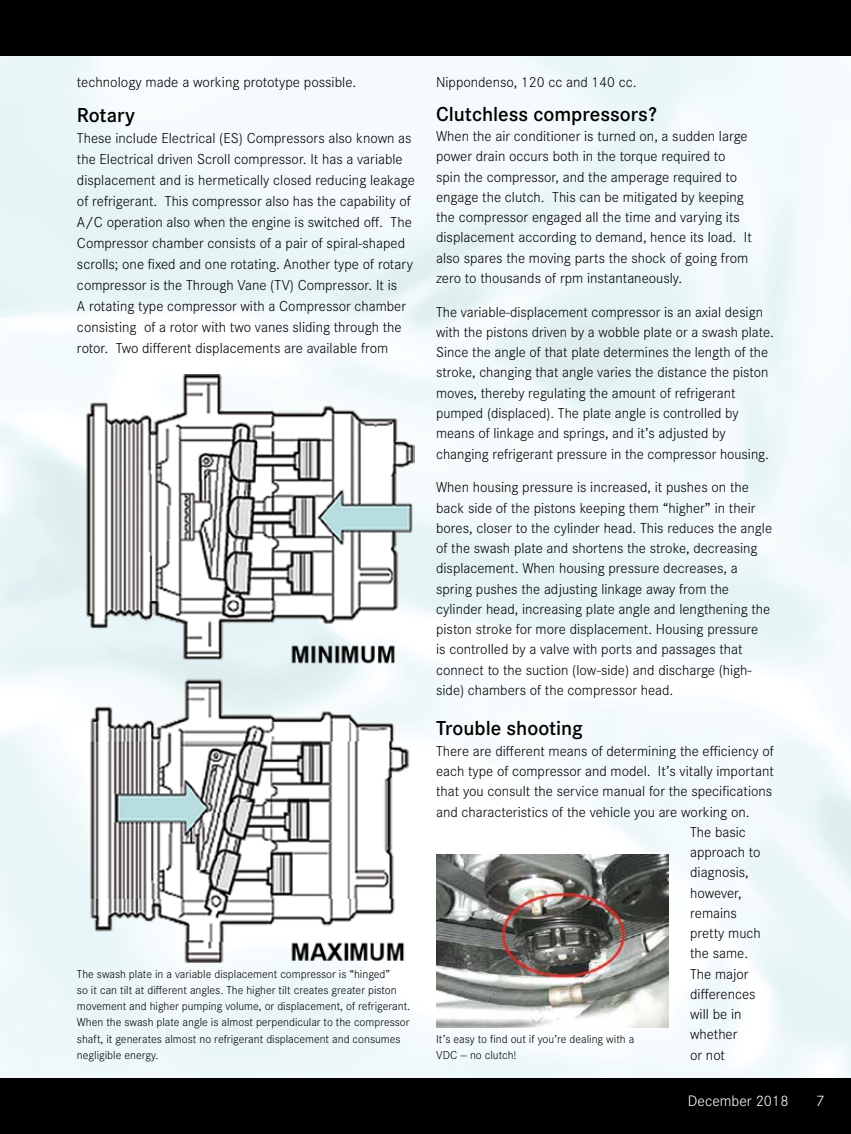
<style>
.page{position:relative;width:851px;height:1134px;background:#fff}
.page>*{position:absolute;margin:0;border:0;box-sizing:border-box;transform-origin:0 0}
.Chapter_Title{font:600 21px "Corporate S";color:#000}
.t1{font:300 15.75px "Corporate S";color:#fff}
.Copy{font:300 15px/20.2px "Corporate S";color:#000}
.t2{font:300 12px/16.2px "Corporate S";color:#000}
</style>
<div class="page">
<img style="left:0;top:55px;width:850px;height:1024px">
<div style="left:0;top:1079px;width:850px;height:55px;background:#000"></div>
<div style="left:0;top:0;width:850px;height:55px;background:#000"></div>
<img style="left:85px;top:375px;width:330px;height:588px">
<img style="left:436px;top:854px;width:233px;height:174px">
<p class="Copy" style="left:77px;top:71px;width:281px">technology made a working prototype possible.</p>
<p class="Chapter_Title" style="left:77px;top:100px;width:59px">Rotary</p>
<p class="Copy" style="left:77px;top:127px;width:339px;line-height:21px">These include Electrical (ES) Compressors also known as the Electrical driven Scroll compressor. It has a variable displacement and is hermetically closed reducing leakage of refrigerant. This compressor also has the capability of A/C operation also when the engine is switched off. The Compressor chamber consists of a pair of spiral-shaped scrolls; one fixed and one rotating. Another type of rotary compressor is the Through Vane (TV) Compressor. It is<br>A rotating type compressor with a Compressor chamber consisting of a rotor with two vanes sliding through the rotor. Two different displacements are available from</p>
<p class="t2" style="left:77px;top:965px;width:335px">The swash plate in a variable displacement compressor is “hinged”<br>so it can tilt at different angles. The higher tilt creates greater piston movement and higher pumping volume, or displacement, of refrigerant.<br>When the swash plate angle is almost perpendicular to the compressor shaft, it generates almost no refrigerant displacement and consumes negligible energy.</p>
<p class="Copy" style="left:436px;top:71px;width:202px">Nippondenso, 120 cc and 140 cc.</p>
<p class="Chapter_Title" style="left:436px;top:100px;width:222px">Clutchless compressors?</p>
<p class="Copy" style="left:436px;top:125px;width:317px">When the air conditioner is turned on, a sudden large power drain occurs both in the torque required to spin the compressor, and the amperage required to engage the clutch. This can be mitigated by keeping the compressor engaged all the time and varying its displacement according to demand, hence its load. It also spares the moving parts the shock of going from zero to thousands of rpm instantaneously.</p>
<p class="Copy" style="left:436px;top:301px;width:339px">The variable-displacement compressor is an axial design with the pistons driven by a wobble plate or a swash plate.<br>Since the angle of that plate determines the length of the stroke, changing that angle varies the distance the piston moves, thereby regulating the amount of refrigerant pumped (displaced). The plate angle is controlled by means of linkage and springs, and it’s adjusted by changing refrigerant pressure in the compressor housing.</p>
<p class="Copy" style="left:436px;top:477px;width:337px">When housing pressure is increased, it pushes on the back side of the pistons keeping them “higher” in their bores, closer to the cylinder head. This reduces the angle of the swash plate and shortens the stroke, decreasing displacement. When housing pressure decreases, a spring pushes the adjusting linkage away from the cylinder head, increasing plate angle and lengthening the piston stroke for more displacement. Housing pressure<br>is controlled by a valve with ports and passages that connect to the suction (low-side) and discharge (high&shy;side) chambers of the compressor head.</p>
<p class="Chapter_Title" style="left:436px;top:714px;width:148px">Trouble shooting</p>
<p class="Copy" style="left:436px;top:740px;width:339px">There are different means of determining the efficiency of</p>
<p class="Copy" style="left:436px;top:760px;width:339px">each type of compressor and model. It’s vitally important</p>
<p class="Copy" style="left:436px;top:781px;width:337px">that you consult the service manual for the specifications</p>
<p class="Copy" style="left:436px;top:801px;width:315px">and characteristics of the vehicle you are working on.</p>
<p class="Copy" style="left:690px;top:821px;width:57px">The basic</p>
<p class="Copy" style="left:690px;top:841px;width:72px">approach to</p>
<p class="Copy" style="left:690px;top:862px;width:60px">diagnosis,</p>
<p class="Copy" style="left:690px;top:882px;width:53px">however,</p>
<p class="Copy" style="left:690px;top:902px;width:48px">remains</p>
<p class="Copy" style="left:690px;top:923px;width:72px">pretty much</p>
<p class="Copy" style="left:690px;top:943px;width:60px">the same.</p>
<p class="Copy" style="left:690px;top:963px;width:60px">The major</p>
<p class="Copy" style="left:690px;top:983px;width:67px">differences</p>
<p class="Copy" style="left:690px;top:1004px;width:53px">will be in</p>
<p class="Copy" style="left:690px;top:1024px;width:49px">whether</p>
<p class="Copy" style="left:690px;top:1044px;width:36px">or not</p>
<p class="t1" style="left:687px;top:1090px;width:102px">December 2018</p>
<p class="t2" style="left:436px;top:1030px;width:200px">It’s easy to find out if you’re dealing with a<br>VDC — no clutch!</p>
<p class="t1" style="left:815px;top:1090px;width:10px">7</p>
</div>
